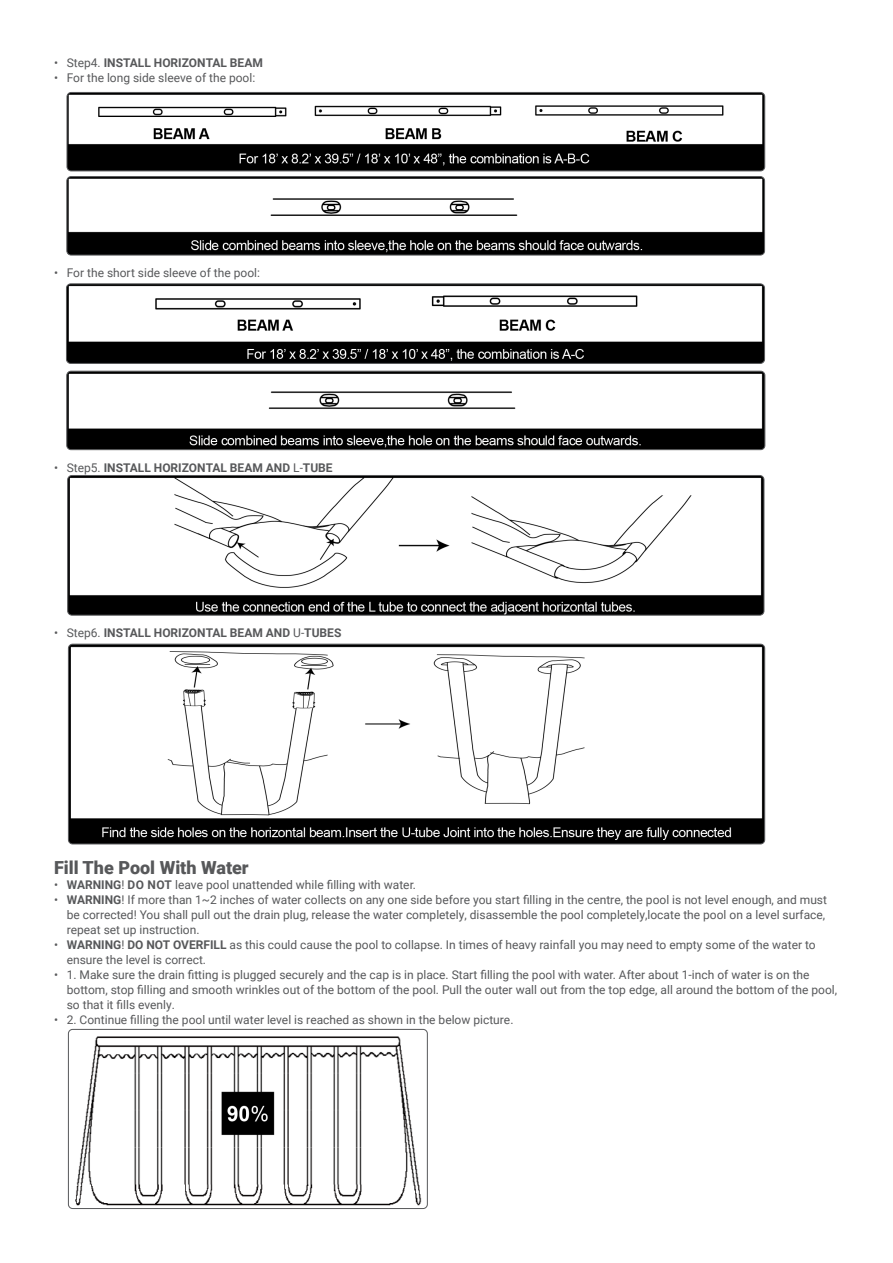
<style>
.page{position:relative;width:893px;height:1263px;background:#fff}
.page>*{position:absolute;margin:0;border:0;box-sizing:border-box;transform-origin:0 0}
.Section_Header{font:900 18px "Roboto";color:#57585a}
.t1{font:12px/15px "Roboto";color:#57585a}
.t2{font:700 12px "Roboto";color:#57585a}
.s1{font-weight:400}
.s2{font-weight:700}
</style>
<div class="page">
<img style="left:67px;top:92px;width:698px;height:79px">
<div style="left:67px;top:92px;width:698px;height:79px;border:1px solid #57585a;border-radius:4px"></div>
<img style="left:67px;top:178px;width:698px;height:77px">
<div style="left:66px;top:176px;width:699px;height:79px;border:1px solid #57585a;border-radius:4px"></div>
<img style="left:68px;top:285px;width:695px;height:77px">
<div style="left:66px;top:283px;width:699px;height:81px;border:1px solid #57585a;border-radius:4px"></div>
<img style="left:68px;top:371px;width:697px;height:79px">
<div style="left:66px;top:371px;width:699px;height:79px;border:1px solid #57585a;border-radius:4px"></div>
<img style="left:68px;top:475px;width:696px;height:140px">
<div style="left:67px;top:475px;width:697px;height:140px;border:1px solid #57585a;border-radius:4px"></div>
<img style="left:68px;top:644px;width:697px;height:200px">
<div style="left:68px;top:644px;width:697px;height:200px;border:1px solid #57585a;border-radius:4px"></div>
<img style="left:75px;top:1036px;width:351px;height:171px">
<div style="left:68px;top:1029px;width:360px;height:180px;border:1px solid #57585a;border-radius:4px"></div>
<p class="t2" style="left:54px;top:54px;width:210px"><span class="s1">• Step4.</span> INSTALL HORIZONTAL BEAM</p>
<p class="t1" style="left:54px;top:69px;width:203px">• For the long side sleeve of the pool:</p>
<p class="t1" style="left:54px;top:264px;width:208px">• For the short side sleeve of the pool:</p>
<p class="t2" style="left:54px;top:459px;width:280px"><span class="s1">• Step5.</span> INSTALL HORIZONTAL BEAM AND <span class="s1">L-</span>TUBE</p>
<p class="t2" style="left:54px;top:624px;width:289px"><span class="s1">• Step6.</span> INSTALL HORIZONTAL BEAM AND <span class="s1">U-</span>TUBES</p>
<p class="Section_Header" style="left:54px;top:855px;width:196px">Fill The Pool With Water</p>
<p class="t1" style="left:54px;top:877px;width:364px">• <span class="s2">WARNING</span>! <span class="s2">DO NOT</span> leave pool unattended while filling with water.</p>
<p class="t1" style="left:67px;top:892px;width:762px;text-indent:-13px">• <span class="s2">WARNING</span>! If more than 1~2 inches of water collects on any one side before you start filling in the centre, the pool is not level enough, and must be corrected! You shall pull out the drain plug, release the water completely, disassemble the pool completely,locate the pool on a level surface, repeat set up instruction.</p>
<p class="t1" style="left:67px;top:937px;width:750px;text-indent:-13px">• <span class="s2">WARNING</span>! <span class="s2">DO NOT OVERFILL</span> as this could cause the pool to collapse. In times of heavy rainfall you may need to empty some of the water to ensure the level is correct.</p>
<p class="t1" style="left:67px;top:967px;width:772px;text-indent:-13px">• 1. Make sure the drain fitting is plugged securely and the cap is in place. Start filling the pool with water. After about 1-inch of water is on the bottom, stop filling and smooth wrinkles out of the bottom of the pool. Pull the outer wall out from the top edge, all around the bottom of the pool, so that it fills evenly.</p>
<p class="t1" style="left:54px;top:1012px;width:461px">• 2. Continue filling the pool until water level is reached as shown in the below picture.</p>
</div>
